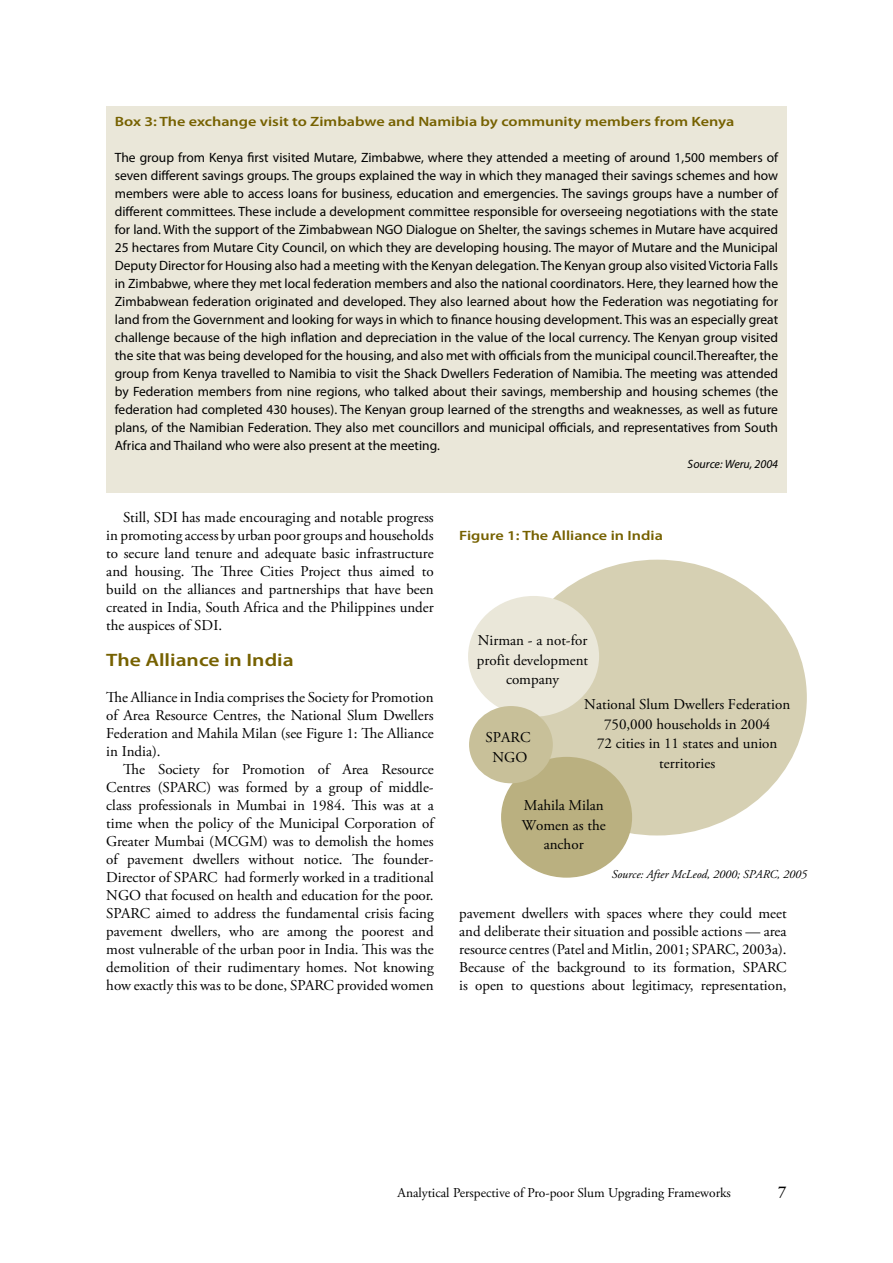
<style>
.page{position:relative;width:893px;height:1263px;background:#fff}
.page>*{position:absolute;margin:0;border:0;box-sizing:border-box;transform-origin:0 0}
.t1{font:600 18px "Myriad Pro";color:#766100;scale:1.2 1}
.t2{font:15px/18px "Adobe Garamond Pro";color:#000;text-align:justify}
.t3{font:13.5px/18px "Myriad Pro";color:#000;text-align:justify}
.t4{font:600 13.5px "Myriad Pro";color:#766100;scale:1.2 1}
.t5{font:13.5px "Adobe Garamond Pro";color:#000}
.t6{font:italic 12px "Adobe Garamond Pro";color:#000}
.t7{font:italic 12px "Myriad Pro";color:#000}
</style>
<div class="page">
<div style="left:106px;top:106px;width:681px;height:387px;background:#eae7d9"></div>
<div style="left:508px;top:560px;width:299px;height:275px;background:#d6d0b3;border-radius:50%"></div>
<div style="left:468px;top:596px;width:131px;height:121px;background:#eae7d9;border-radius:50%"></div>
<div style="left:501px;top:757px;width:131px;height:121px;background:#bab080;border-radius:50%"></div>
<div style="left:469px;top:706px;width:84px;height:77px;background:#c8c099;border-radius:50%"></div>
<p class="t4" style="left:115px;top:113px;width:518px">Box 3: The exchange visit to Zimbabwe and Namibia by community members from Kenya</p>
<p class="t3" style="left:115px;top:148px;width:665px">The group from Kenya first visited Mutare, Zimbabwe, where they attended a meeting of around 1,500 members of seven different savings groups. The groups explained the way in which they managed their savings schemes and how members were able to access loans for business, education and emergencies. The savings groups have a number of different committees. These include a development committee responsible for overseeing negotiations with the state for land. With the support of the Zimbabwean NGO Dialogue on Shelter, the savings schemes in Mutare have acquired 25 hectares from Mutare City Council, on which they are developing housing. The mayor of Mutare and the Municipal Deputy Director for Housing also had a meeting with the Kenyan delegation. The Kenyan group also visited Victoria Falls in Zimbabwe, where they met local federation members and also the national coordinators. Here, they learned how the Zimbabwean federation originated and developed. They also learned about how the Federation was negotiating for land from the Government and looking for ways in which to finance housing development. This was an especially great challenge because of the high inflation and depreciation in the value of the local currency. The Kenyan group visited the site that was being developed for the housing, and also met with officials from the municipal council.Thereafter, the group from Kenya travelled to Namibia to visit the Shack Dwellers Federation of Namibia. The meeting was attended by Federation members from nine regions, who talked about their savings, membership and housing schemes (the federation had completed 430 houses). The Kenyan group learned of the strengths and weaknesses, as well as future plans, of the Namibian Federation. They also met councillors and municipal officials, and representatives from South Africa and Thailand who were also present at the meeting.</p>
<p class="t7" style="left:688px;top:457px;width:92px">Source: Weru, 2004</p>
<p class="t2" style="left:106px;top:509px;width:329px;text-indent:17px">Still, SDI has made encouraging and notable progress in promoting access by urban poor groups and households to secure land tenure and adequate basic infrastructure and housing. The Three Cities Project thus aimed to build on the alliances and partnerships that have been created in India, South Africa and the Philippines under the auspices of SDI.</p>
<h1 class="t1" style="left:106px;top:649px;width:158px">The Alliance in India</h1>
<p class="t2" style="left:106px;top:689px;width:329px">The Alliance in India comprises the Society for Promotion of Area Resource Centres, the National Slum Dwellers Federation and Mahila Milan (see Figure 1: The Alliance in India).</p>
<p class="t2" style="left:106px;top:761px;width:329px;text-indent:17px">The Society for Promotion of Area Resource Centres (SPARC) was formed by a group of middle&shy;class professionals in Mumbai in 1984. This was at a time when the policy of the Municipal Corporation of Greater Mumbai (MCGM) was to demolish the homes of pavement dwellers without notice. The founder-Director of SPARC had formerly worked in a traditional NGO that focused on health and education for the poor.<br>SPARC aimed to address the fundamental crisis facing pavement dwellers, who are among the poorest and most vulnerable of the urban poor in India. This was the demolition of their rudimentary homes. Not knowing how exactly this was to be done, SPARC provided women</p>
<p class="t4" style="left:459px;top:527px;width:171px">Figure 1: The Alliance in India</p>
<p class="t2" style="left:477px;top:631px;width:113px;line-height:19.5px;text-align:center">Nirman - a not-for profit development company</p>
<p class="t2" style="left:584px;top:695px;width:207px;line-height:19.5px;text-align:center">National Slum Dwellers Federation<br>750,000 households in 2004<br>72 cities in 11 states and union territories</p>
<p class="t2" style="left:522px;top:796px;width:85px;line-height:19.5px;text-align:center">Mahila Milan<br>Women as the anchor</p>
<p class="t2" style="left:486px;top:728px;width:47px;line-height:19.5px;text-align:center">SPARC<br>NGO</p>
<p class="t6" style="left:612px;top:866px;width:197px">Source: After McLeod, 2000; SPARC, 2005</p>
<p class="t2" style="left:459px;top:905px;width:329px">pavement dwellers with spaces where they could meet and deliberate their situation and possible actions — area resource centres (Patel and Mitlin, 2001; SPARC, 2003a).<br>Because of the background to its formation, SPARC is open to questions about legitimacy, representation,</p>
<p class="t5" style="left:398px;top:1185px;width:335px">Analytical Perspective of Pro-poor Slum Upgrading Frameworks</p>
</div>
